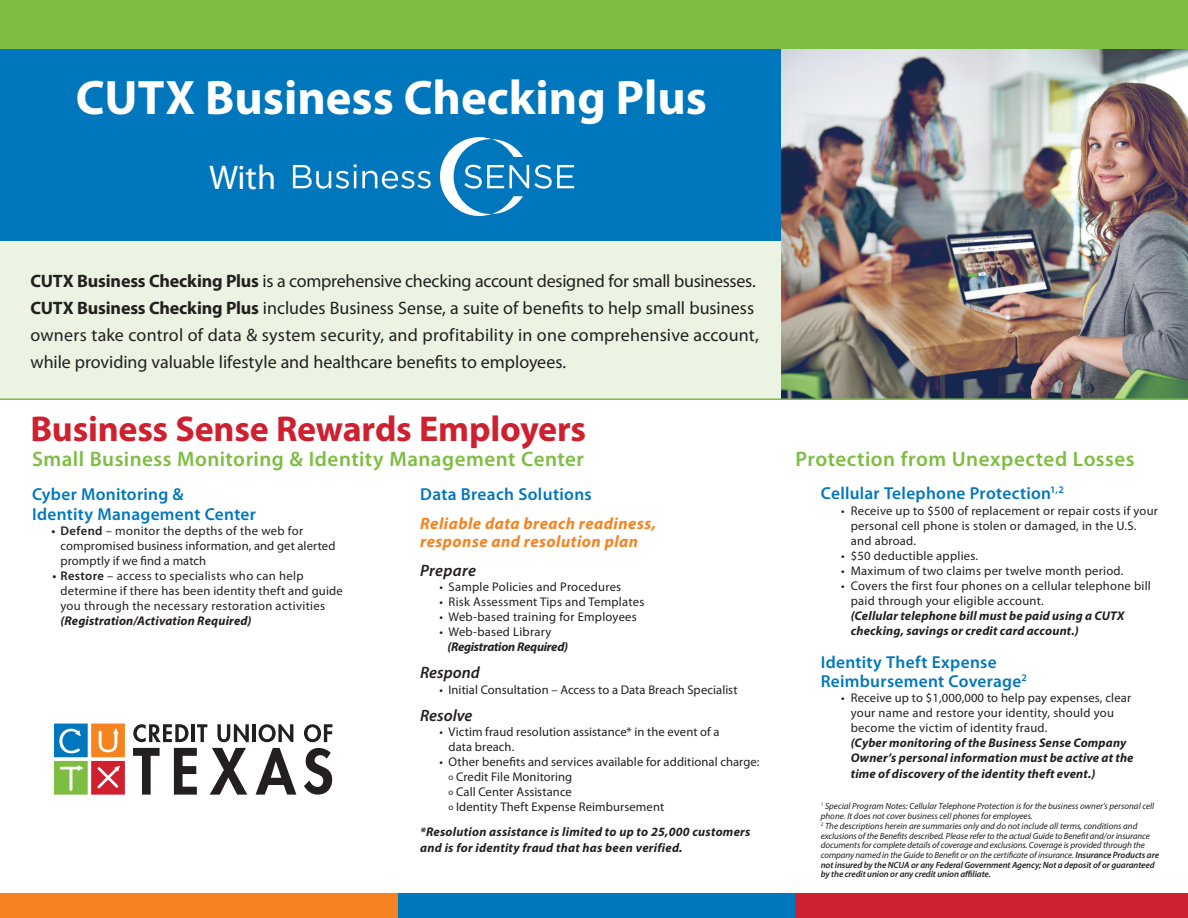
<style>
.page{position:relative;width:1188px;height:918px;background:#fff}
.page>*{position:absolute;margin:0;border:0;box-sizing:border-box;transform-origin:0 0}
.t1{font:700 48.75px "Myriad Pro";color:#fff}
.t2{font:700 36px "Myriad Pro";letter-spacing:-.005em;color:#cf202f}
.t3{font:34.35px "Myriad Pro";color:#fff}
.t4{font:600 21px "Myriad Pro";letter-spacing:.025em;color:#7dbd41}
.t5{font:18px/27px "Myriad Pro";color:#231f20}
.t6{font:600 17.4px/19.5px "Myriad Pro";letter-spacing:.02em;color:#0077bd}
.t7{font:italic 700 16.5px/18px "Myriad Pro";letter-spacing:.03em;color:#f58320}
.t8{font:italic 600 16.5px "Myriad Pro";color:#231f20}
.t9{font:italic 600 16.5px "Myriad Pro";letter-spacing:.02em;color:#231f20}
.t10{font:12.6px/15px "Myriad Pro";letter-spacing:.02em;color:#231f20}
.t11{font:italic 700 12.6px/15.5px "Myriad Pro";letter-spacing:.015em;color:#231f20}
.t12{font:italic 700 12.6px "Myriad Pro";letter-spacing:-.02em;color:#231f20}
.t13{font:italic 9px/9.8px "Myriad Pro";letter-spacing:-.01em;color:#231f20}
.s1{font-weight:700}
.s2{font-weight:600}
.s3{font-size:9px}
</style>
<div class="page">
<div style="left:0;top:219px;width:782px;height:179px;background:#ebf3e2"></div>
<div style="left:0;top:43px;width:782px;height:198px;background:#0077bd"></div>
<svg style="left:293px;top:137px;width:281px;height:79px"></svg>
<img style="left:782px;top:49px;width:406px;height:349px">
<div style="left:0;top:0;width:1188px;height:49px;background:#7dbd41"></div>
<div style="left:0;top:893px;width:398px;height:25px;background:#f58320"></div>
<svg style="left:54px;top:724px;width:71px;height:71px"></svg>
<svg style="left:133px;top:748px;width:27px;height:47px"></svg>
<svg style="left:174px;top:748px;width:23px;height:47px"></svg>
<svg style="left:210px;top:748px;width:37px;height:47px"></svg>
<svg style="left:256px;top:748px;width:40px;height:47px"></svg>
<svg style="left:304px;top:748px;width:28px;height:47px"></svg>
<svg style="left:133px;top:724px;width:56px;height:18px"></svg>
<hr style="left:191px;top:724px;width:4px;height:18px;background:#231f20">
<svg style="left:197px;top:724px;width:10px;height:18px"></svg>
<svg style="left:217px;top:724px;width:32px;height:18px"></svg>
<hr style="left:252px;top:724px;width:4px;height:18px;background:#231f20">
<svg style="left:259px;top:724px;width:34px;height:18px"></svg>
<svg style="left:304px;top:724px;width:28px;height:18px"></svg>
<div style="left:398px;top:893px;width:397px;height:25px;background:#0077bd"></div>
<hr style="left:0;top:398px;width:1188px;height:2px;background:#7dbd41">
<div style="left:795px;top:893px;width:393px;height:25px;background:#cf202f"></div>
<h1 class="t1" style="left:76px;top:66px;width:633px">CUTX Business Checking Plus</h1>
<h3 class="t3" style="left:209px;top:156px;width:69px">With</h3>
<p class="t5" style="left:30px;top:267px;width:730px"><span class="s1">CUTX Business Checking Plus</span> is a comprehensive checking account designed for small businesses.<br><span class="s1">CUTX Business Checking Plus</span> includes Business Sense, a suite of benefits to help small business owners take control of data &amp; system security, and profitability in one comprehensive account, while providing valuable lifestyle and healthcare benefits to employees.</p>
<h2 class="t2" style="left:30px;top:405px;width:557px">Business Sense Rewards Employers</h2>
<h3 class="t6" style="left:32px;top:484px;width:225px">Cyber Monitoring &amp;<br>Identity Management Center</h3>
<p class="t10" style="left:60px;top:523px;width:277px;text-indent:-9px"><span class="s2">• Defend</span> – monitor the depths of the web for compromised business information, and get alerted promptly if we find a match</p>
<p class="t10" style="left:60px;top:568px;width:284px;text-indent:-8px"><span class="s2">• Restore</span> – access to specialists who can help determine if there has been identity theft and guide you through the necessary restoration activities</p>
<p class="t11" style="left:60px;top:613px;width:193px">(Registration/Activation Required)</p>
<h3 class="t4" style="left:32px;top:446px;width:553px">Small Business Monitoring &amp; Identity Management Center</h3>
<h3 class="t4" style="left:795px;top:446px;width:341px">Protection from Unexpected Losses</h3>
<h3 class="t6" style="left:821px;top:483px;width:244px">Cellular Telephone Protection<sup>1,2</sup></h3>
<p class="t10" style="left:851px;top:503px;width:309px;text-indent:-10px">• Receive up to $500 of replacement or repair costs if your personal cell phone is stolen or damaged, in the U.S. and abroad.</p>
<p class="t10" style="left:841px;top:548px;width:138px">• $50 deductible applies.</p>
<p class="t10" style="left:841px;top:563px;width:284px">• Maximum of two claims per twelve month period.</p>
<p class="t10" style="left:851px;top:578px;width:302px;text-indent:-10px">• Covers the first four phones on a cellular telephone bill paid through your eligible account.</p>
<p class="t11" style="left:851px;top:608px;width:275px;line-height:15px">(Cellular telephone bill must be paid using a CUTX checking, savings or credit card account.)</p>
<h3 class="t6" style="left:821px;top:652px;width:208px">Identity Theft Expense<br>Reimbursement Coverage<sup>2</sup></h3>
<p class="t10" style="left:851px;top:690px;width:282px;text-indent:-10px">• Receive up to $1,000,000 to help pay expenses, clear your name and restore your identity, should you become the victim of identity fraud.</p>
<p class="t11" style="left:851px;top:735px;width:284px">(Cyber monitoring of the Business Sense Company<br>Owner’s personal information must be active at the time of discovery of the identity theft event.)</p>
<p class="t13" style="left:821px;top:801px;width:340px"><sup>1</sup> Special Program Notes: Cellular Telephone Protection is for the business owner’s personal cell phone. It does not cover business cell phones for employees.<br><sup>2</sup> The descriptions herein are summaries only and do not include all terms, conditions and exclusions of the Benefits described. Please refer to the actual Guide to Benefit and/or insurance documents for complete details of coverage and exclusions. Coverage is provided through the company named in the Guide to Benefit or on the certificate of insurance. <span class="s2">Insurance Products are not insured by the NCUA or any Federal Government Agency; Not a deposit of or guaranteed by the credit union or any credit union affiliate.</span></p>
<h3 class="t6" style="left:420px;top:484px;width:173px">Data Breach Solutions</h3>
<h3 class="t7" style="left:420px;top:514px;width:238px">Reliable data breach readiness, response and resolution plan</h3>
<h3 class="t9" style="left:420px;top:560px;width:57px">Prepare</h3>
<p class="t10" style="left:440px;top:579px;width:183px">• Sample Policies and Procedures</p>
<p class="t10" style="left:440px;top:594px;width:206px">• Risk Assessment Tips and Templates</p>
<p class="t10" style="left:440px;top:609px;width:199px">• Web-based training for Employees</p>
<p class="t10" style="left:440px;top:624px;width:113px">• Web-based Library</p>
<p class="t12" style="left:447px;top:638px;width:122px">(Registration Required)</p>
<h3 class="t8" style="left:420px;top:662px;width:61px">Respond</h3>
<p class="t10" style="left:440px;top:682px;width:299px">• Initial Consultation – Access to a Data Breach Specialist</p>
<h3 class="t8" style="left:420px;top:705px;width:54px">Resolve</h3>
<p class="t10" style="left:449px;top:724px;width:273px;text-indent:-9px">• Victim fraud resolution assistance* in the event of a data breach.</p>
<p class="t10" style="left:449px;top:754px;width:312px;text-indent:-9px">• Other benefits and services available for additional charge: <span class="s3">o</span> Credit File Monitoring<br><span class="s3">o</span> Call Center Assistance<br><span class="s3">o</span> Identity Theft Expense Reimbursement</p>
<p class="t11" style="left:420px;top:824px;width:332px">*Resolution assistance is limited to up to 25,000 customers and is for identity fraud that has been verified.</p>
</div>
